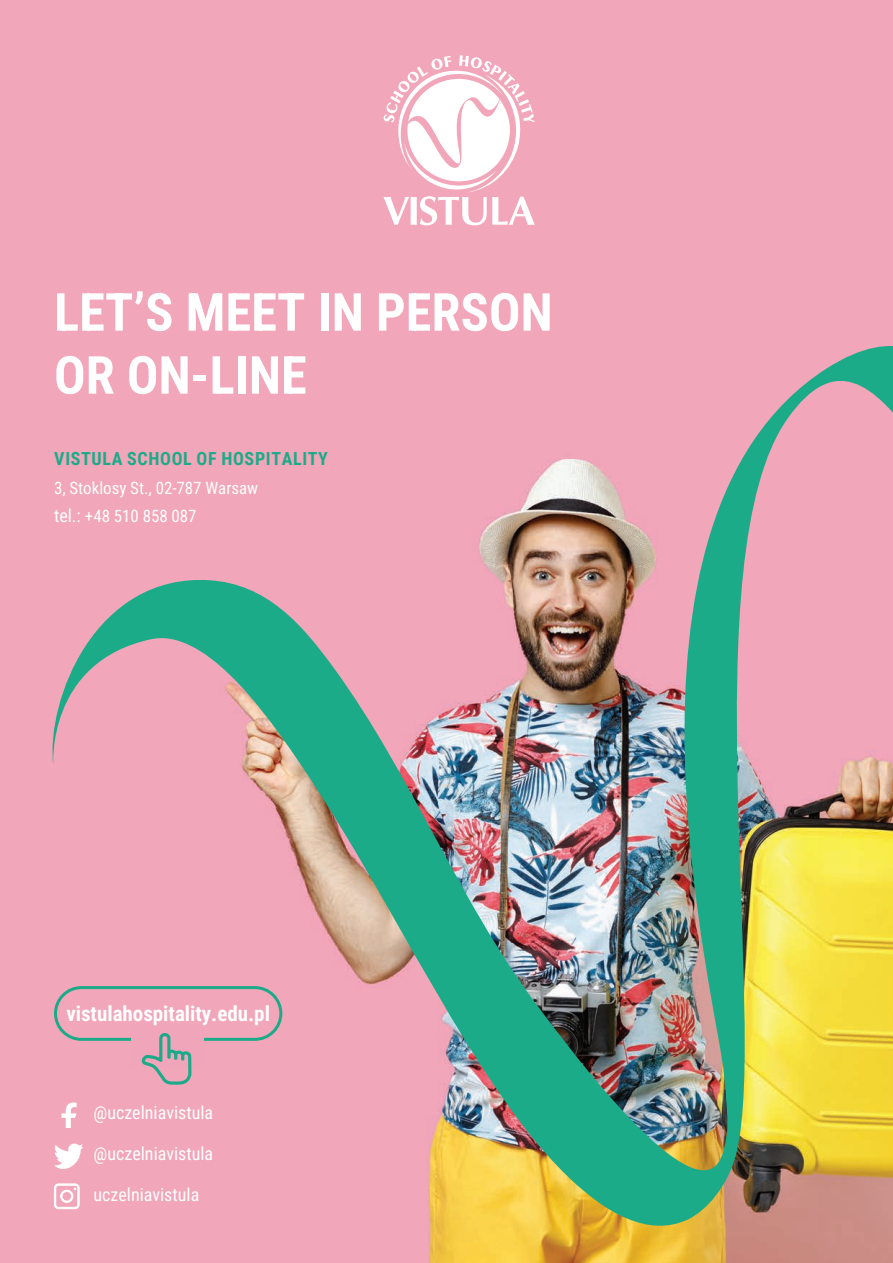
<style>
.page{position:relative;width:893px;height:1263px;background:#fff}
.page>*{position:absolute;margin:0;border:0;box-sizing:border-box;transform-origin:0 0}
.t1{font:52.5px "Roboto Condensed";color:#fff}
.t2{font:21px "Roboto Condensed";color:#fff}
.t3{font:18px "Roboto Condensed";color:#fff}
.t4{font:18px "Roboto Condensed";letter-spacing:.035em;color:#1cab89}
.t5{font:16.8px "Roboto Condensed";color:#fff}
.s1{font-size:18px}
</style>
<div class="page">
<div style="left:1px;top:0;width:892px;height:1263px;background:#f2a6b9"></div>
<img style="left:46px;top:276px;width:847px;height:980px">
<div style="left:54px;top:986px;width:228px;height:55px;border:3px solid #1cab89;border-radius:26px"></div>
<div style="left:132px;top:1025px;width:72px;height:41px;background:#f1a5ba"></div>
<svg style="left:141px;top:1033px;width:51px;height:52px"></svg>
<svg style="left:62px;top:1102px;width:15px;height:26px"></svg>
<svg style="left:54px;top:1142px;width:29px;height:32px"></svg>
<svg style="left:54px;top:1183px;width:26px;height:26px"></svg>
<svg style="left:383px;top:55px;width:152px;height:170px"></svg>
<p class="t1" style="left:54px;top:275px;width:500px">LET’S MEET IN PERSON</p>
<p class="t1" style="left:54px;top:338px;width:254px">OR ON-LINE</p>
<p class="t4" style="left:54px;top:446px;width:275px">VISTULA SCHOOL OF HOSPITALITY</p>
<p class="t5" style="left:54px;top:476px;width:206px">3, Stoklosy St., 02-787 Warsaw</p>
<p class="t5" style="left:54px;top:505px;width:144px"><span class="s1">tel.:</span> +48 510 858 087</p>
<p class="t2" style="left:66px;top:999px;width:205px">vistulahospitality.edu.pl</p>
<p class="t3" style="left:94px;top:1100px;width:121px">@uczelniavistula</p>
<p class="t3" style="left:94px;top:1141px;width:121px">@uczelniavistula</p>
<p class="t3" style="left:94px;top:1182px;width:107px">uczelniavistula</p>
</div>
